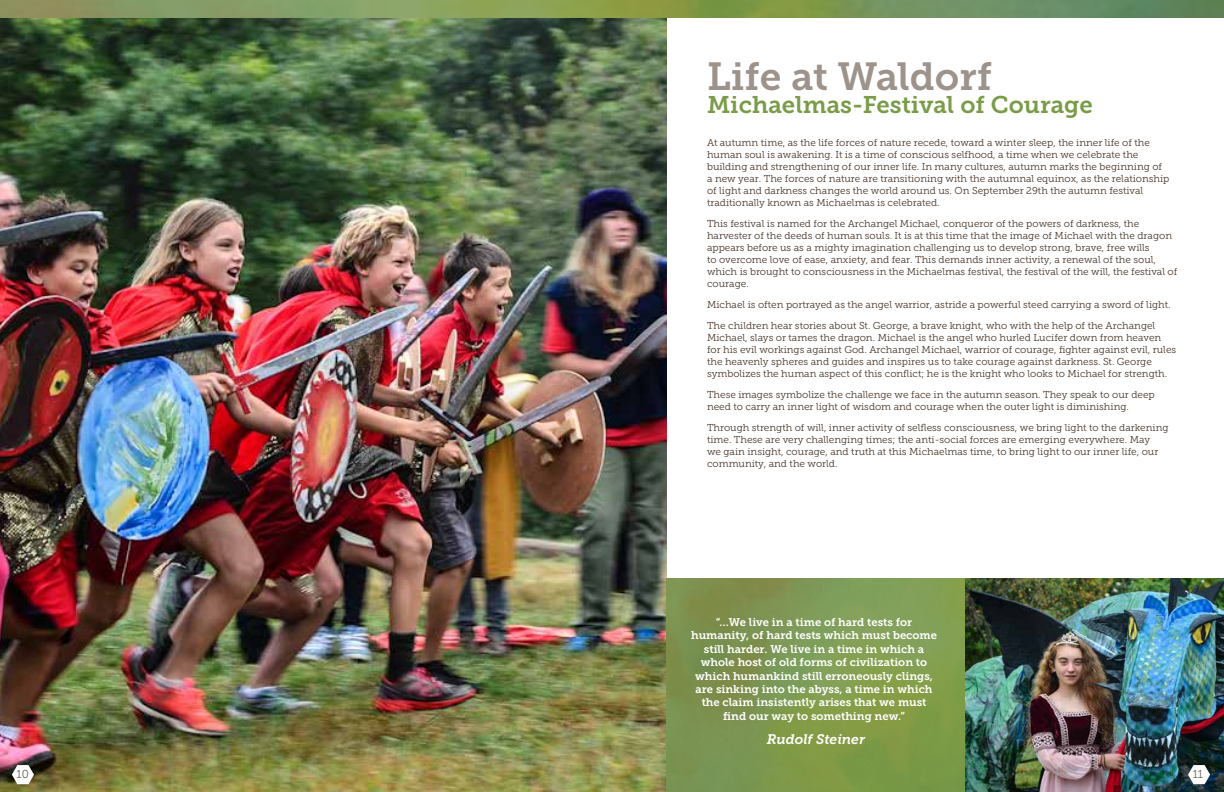
<style>
.page{position:relative;width:1224px;height:792px;background:#fff}
.page>*{position:absolute;margin:0;border:0;box-sizing:border-box;transform-origin:0 0}
.t1{font:39px "Museo Slab 700";color:#9d938b}
.t2{font:24px "Museo Slab 700";color:#7a9c49}
.t3{font:italic 13.8px "Museo Slab 700";color:#fff}
.t4{font:11.5px "Museo Slab 300";color:#6d5f53}
.t5{font:11.2px/13.4px "Museo Slab 700";color:#fff;text-align:center}
.t6{font:10px/12px "Museo Slab 300";color:#493728}
</style>
<div class="page">
<img style="left:0;top:18px;width:667px;height:774px">
<img style="left:965px;top:579px;width:259px;height:213px">
<div style="left:667px;top:579px;width:298px;height:213px;background:linear-gradient(to right,#7b9050,#83a14d)"></div>
<svg style="left:0;top:0;width:1224px;height:18px;background:#7e975b"></svg>
<svg style="left:12px;top:765px;width:22px;height:19px"></svg>
<svg style="left:1188px;top:765px;width:22px;height:19px"></svg>
<h1 class="t1" style="left:707px;top:55px;width:287px">Life at Waldorf</h1>
<h2 class="t2" style="left:707px;top:91px;width:387px">Michaelmas-Festival of Courage</h2>
<p class="t6" style="left:707px;top:136px;width:464px">At autumn time, as the life forces of nature recede, toward a winter sleep, the inner life of the human soul is awakening. It is a time of conscious selfhood, a time when we celebrate the building and strengthening of our inner life. In many cultures, autumn marks the beginning of a new year. The forces of nature are transitioning with the autumnal equinox, as the relationship of light and darkness changes the world around us. On September 29th the autumn festival traditionally known as Michaelmas is celebrated.</p>
<p class="t6" style="left:707px;top:217px;width:472px">This festival is named for the Archangel Michael, conqueror of the powers of darkness, the harvester of the deeds of human souls. It is at this time that the image of Michael with the dragon appears before us as a mighty imagination challenging us to develop strong, brave, free wills<br>to overcome love of ease, anxiety, and fear. This demands inner activity, a renewal of the soul, which is brought to consciousness in the Michaelmas festival, the festival of the will, the festival of courage.</p>
<p class="t6" style="left:707px;top:294px;width:465px;line-height:21px">Michael is often portrayed as the angel warrior, astride a powerful steed carrying a sword of light.<br>The children hear stories about St. George, a brave knight, who with the help of the Archangel</p>
<p class="t6" style="left:707px;top:331px;width:471px">Michael, slays or tames the dragon. Michael is the angel who hurled Lucifer down from heaven for his evil workings against God. Archangel Michael, warrior of courage, fighter against evil, rules the heavenly spheres and guides and inspires us to take courage against darkness. St. George symbolizes the human aspect of this conflict; he is the knight who looks to Michael for strength.</p>
<p class="t6" style="left:707px;top:388px;width:449px">These images symbolize the challenge we face in the autumn season. They speak to our deep need to carry an inner light of wisdom and courage when the outer light is diminishing.</p>
<p class="t6" style="left:707px;top:421px;width:463px">Through strength of will, inner activity of selfless consciousness, we bring light to the darkening time. These are very challenging times; the anti-social forces are emerging everywhere. May<br>we gain insight, courage, and truth at this Michaelmas time, to bring light to our inner life, our community, and the world.</p>
<p class="t5" style="left:691px;top:615px;width:247px">“…We live in a time of hard tests for humanity, of hard tests which must become still harder. We live in a time in which a whole host of old forms of civilization to which humankind still erroneously clings, are sinking into the abyss, a time in which the claim insistently arises that we must find our way to something new.”</p>
<h3 class="t3" style="left:767px;top:732px;width:100px">Rudolf Steiner</h3>
<p class="t4" style="left:17px;top:768px;width:14px">10</p>
<p class="t4" style="left:1193px;top:768px;width:12px">11</p>
</div>
